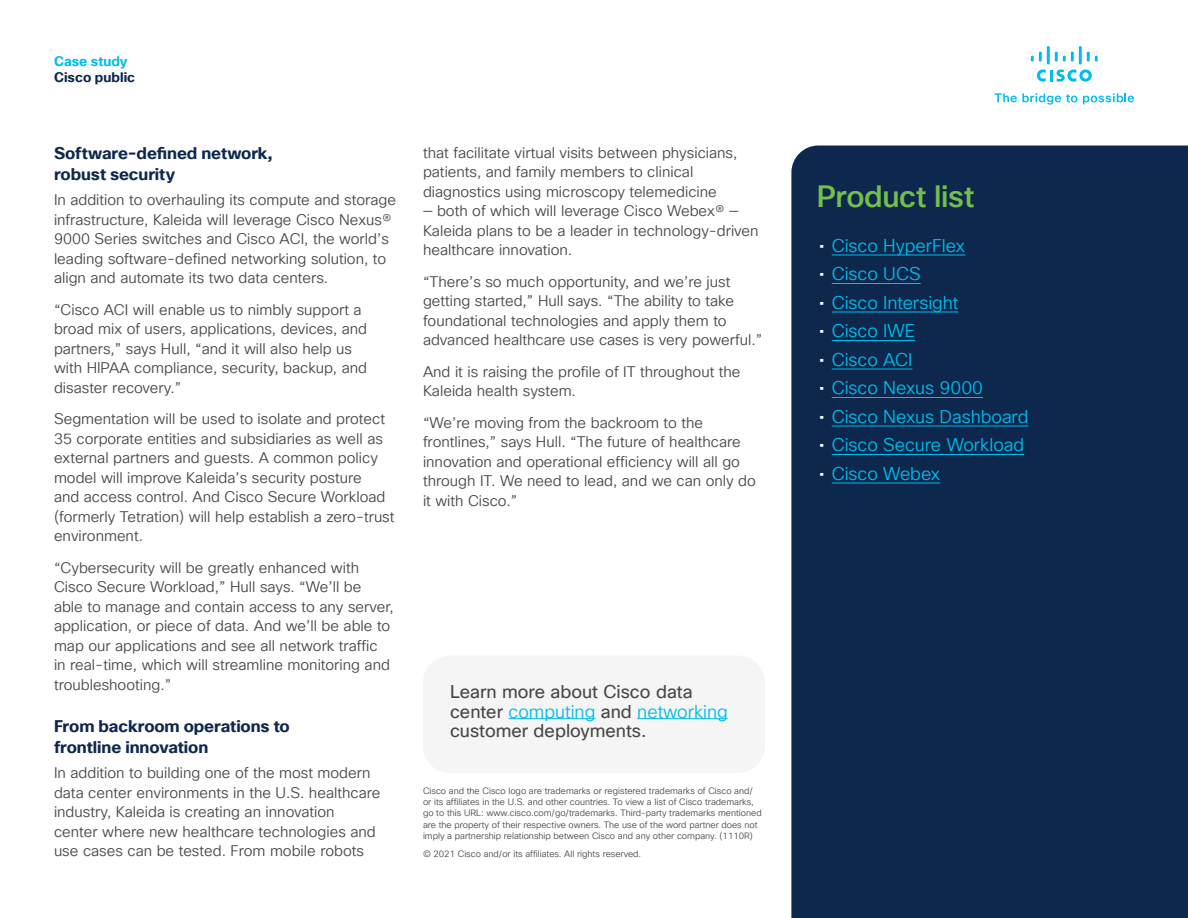
<style>
.page{position:relative;width:1188px;height:918px;background:#fff}
.page>*{position:absolute;margin:0;border:0;box-sizing:border-box;transform-origin:0 0}
.t1{font:30px "Cisco Sans TM Medium";letter-spacing:-.01em;color:#74bf4b}
.t2{font:18px "Cisco Sans TT Light";letter-spacing:-.005em;color:#00bceb}
.t3{font:18px "Cisco Sans TT";color:#484848}
.t4{font:700 16.5px/21px "Cisco Sans TT";letter-spacing:-.005em;color:#0d274d}
.t5{font:15px/19.5px "Cisco Sans TT Light";color:#484848}
.t6{font:700 13.5px "Cisco Sans TT";color:#0d274d}
.t7{font:700 13.5px "Cisco Sans TT";color:#00bceb}
.t8{font:9px/11.2px "Cisco Sans TT Light";color:#484848}
.s1{font-family:"Cisco Sans TT";color:#484848}
.s2{font-family:"Cisco Sans TT";color:#fff}
</style>
<div class="page">
<svg style="left:995px;top:93px;width:82px;height:12px"></svg>
<svg style="left:1083px;top:93px;width:51px;height:11px"></svg>
<svg style="left:1037px;top:69px;width:55px;height:13px"></svg>
<svg style="left:1031px;top:52px;width:11px;height:10px"></svg>
<hr style="left:1047px;top:46px;width:3px;height:19px;background:#00bceb">
<svg style="left:1055px;top:52px;width:19px;height:10px"></svg>
<hr style="left:1079px;top:46px;width:3px;height:19px;background:#00bceb">
<svg style="left:1087px;top:52px;width:11px;height:10px"></svg>
<div style="left:791px;top:146px;width:397px;height:772px;background:#0d274d"></div>
<div style="left:423px;top:656px;width:342px;height:117px;background:#f5f5f5;border-radius:27px"></div>
<hr style="left:509px;top:718px;width:86px;height:1px;background:#00bceb">
<hr style="left:637px;top:718px;width:91px;height:1px;background:#00bceb">
<hr style="left:832px;top:255px;width:133px;height:1px;background:#00bceb">
<hr style="left:832px;top:283px;width:89px;height:1px;background:#00bceb">
<hr style="left:832px;top:312px;width:126px;height:1px;background:#00bceb">
<hr style="left:832px;top:340px;width:83px;height:1px;background:#00bceb">
<hr style="left:832px;top:369px;width:80px;height:1px;background:#00bceb">
<hr style="left:832px;top:397px;width:151px;height:1px;background:#00bceb">
<hr style="left:832px;top:426px;width:196px;height:1px;background:#00bceb">
<hr style="left:832px;top:454px;width:192px;height:1px;background:#00bceb">
<hr style="left:832px;top:483px;width:108px;height:1px;background:#00bceb">
<p class="t7" style="left:54px;top:52px;width:75px">Case study</p>
<p class="t6" style="left:54px;top:69px;width:83px">Cisco public</p>
<p class="t4" style="left:54px;top:143px;width:220px">Software-defined network, robust security</p>
<p class="t5" style="left:54px;top:191px;width:343px">In addition to overhauling its compute and storage infrastructure, Kaleida will leverage Cisco Nexus® 9000 Series switches and Cisco ACI, the world’s leading software-defined networking solution, to align and automate its two data centers.</p>
<p class="t5" style="left:54px;top:300px;width:315px">“Cisco ACI will enable us to nimbly support a broad mix of users, applications, devices, and partners,” says Hull, “and it will also help us with HIPAA compliance, security, backup, and disaster recovery.”</p>
<p class="t5" style="left:54px;top:410px;width:342px">Segmentation will be used to isolate and protect 35 corporate entities and subsidiaries as well as external partners and guests. A common policy model will improve Kaleida’s security posture<br>and access control. And Cisco Secure Workload (formerly Tetration) will help establish a zero-trust environment.</p>
<p class="t5" style="left:54px;top:558px;width:341px">“Cybersecurity will be greatly enhanced with Cisco Secure Workload,” Hull says. “We’ll be able to manage and contain access to any server, application, or piece of data. And we’ll be able to map our applications and see all network traffic<br>in real-time, which will streamline monitoring and troubleshooting.”</p>
<p class="t4" style="left:54px;top:716px;width:237px">From backroom operations to frontline innovation</p>
<p class="t5" style="left:54px;top:764px;width:328px">In addition to building one of the most modern data center environments in the U.S. healthcare industry, Kaleida is creating an innovation center where new healthcare technologies and use cases can be tested. From mobile robots</p>
<p class="t5" style="left:423px;top:143px;width:316px">that facilitate virtual visits between physicians, patients, and family members to clinical diagnostics using microscopy telemedicine</p>
<p class="t5" style="left:423px;top:202px;width:337px">— both of which will leverage Cisco Webex® —<br>Kaleida plans to be a leader in technology-driven healthcare innovation.</p>
<p class="t5" style="left:423px;top:272px;width:341px">“There’s so much opportunity, and we’re just getting started,” Hull says. “The ability to take foundational technologies and apply them to advanced healthcare use cases is very powerful.”</p>
<p class="t5" style="left:423px;top:362px;width:319px">And it is raising the profile of IT throughout the<br>Kaleida health system.</p>
<p class="t5" style="left:423px;top:413px;width:334px">“We’re moving from the backroom to the frontlines,” says Hull. “The future of healthcare innovation and operational efficiency will all go through IT. We need to lead, and we can only do it with Cisco.”</p>
<p class="t3" style="left:450px;top:680px;width:244px">Learn more about Cisco data</p>
<p class="t2" style="left:450px;top:700px;width:279px"><span class="s1">center</span> computing <span class="s1">and</span> networking</p>
<p class="t3" style="left:450px;top:719px;width:198px">customer deployments.</p>
<p class="t8" style="left:423px;top:785px;width:340px">Cisco and the Cisco logo are trademarks or registered trademarks of Cisco and/ or its affiliates in the U.S. and other countries. To view a list of Cisco trademarks, go to this URL: www.cisco.com/go/trademarks. Third-party trademarks mentioned are the property of their respective owners. The use of the word partner does not imply a partnership relationship between Cisco and any other company. (1110R)</p>
<p class="t8" style="left:423px;top:848px;width:220px">© 2021 Cisco and/or its affiliates. All rights reserved.</p>
<h1 class="t1" style="left:817px;top:177px;width:159px">Product list</h1>
<p class="t2" style="left:819px;top:234px;width:147px"><span class="s2">•</span> Cisco HyperFlex</p>
<p class="t2" style="left:819px;top:262px;width:103px"><span class="s2">•</span> Cisco UCS</p>
<p class="t2" style="left:819px;top:291px;width:141px"><span class="s2">•</span> Cisco Intersight</p>
<p class="t2" style="left:819px;top:319px;width:98px"><span class="s2">•</span> Cisco IWE</p>
<p class="t2" style="left:819px;top:348px;width:95px"><span class="s2">•</span> Cisco ACI</p>
<p class="t2" style="left:819px;top:376px;width:165px"><span class="s2">•</span> Cisco Nexus 9000</p>
<p class="t2" style="left:819px;top:405px;width:211px"><span class="s2">•</span> Cisco Nexus Dashboard</p>
<p class="t2" style="left:819px;top:433px;width:207px"><span class="s2">•</span> Cisco Secure Workload</p>
<p class="t2" style="left:819px;top:462px;width:123px"><span class="s2">•</span> Cisco Webex</p>
</div>
